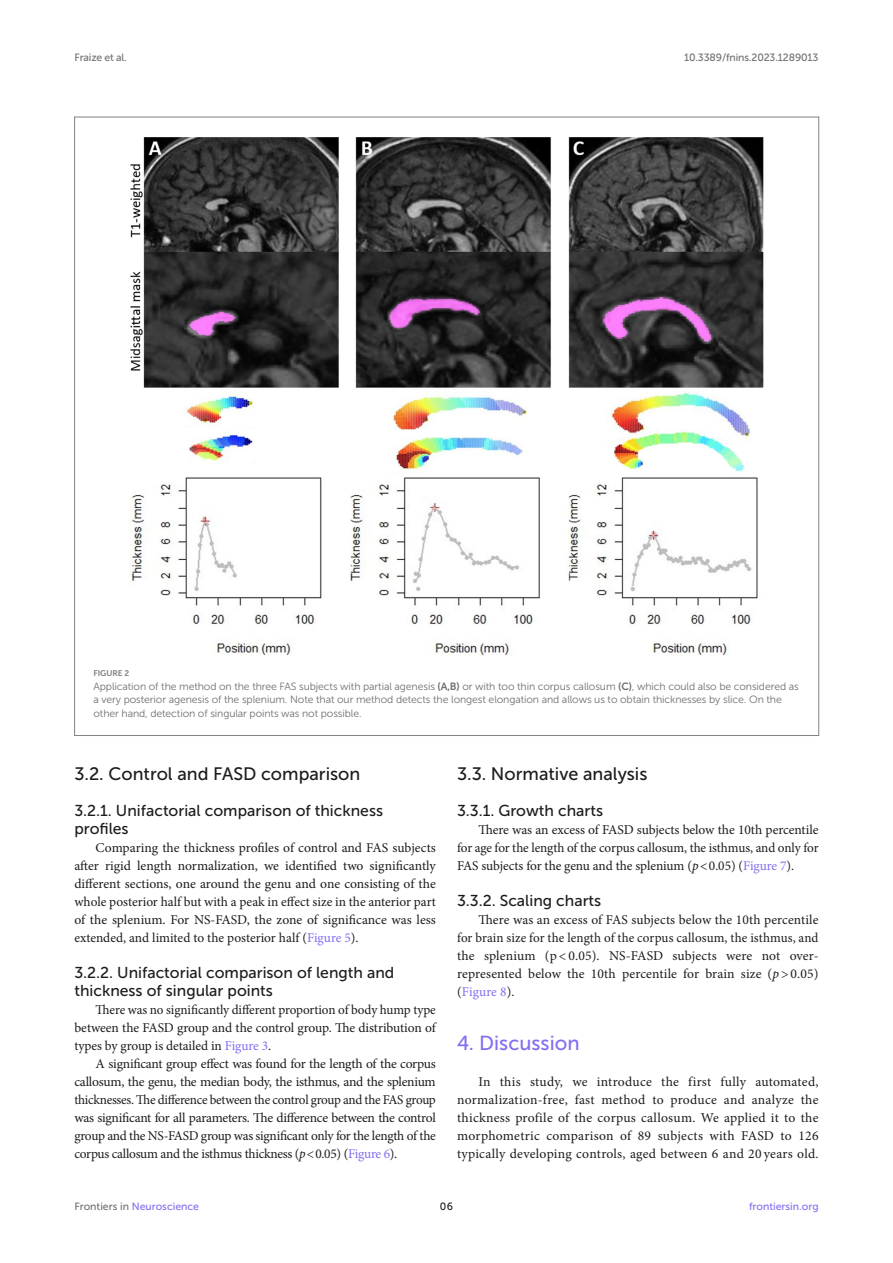
<style>
.page{position:relative;width:893px;height:1263px;background:#fff}
.page>*{position:absolute;margin:0;border:0;box-sizing:border-box;transform-origin:0 0}
.HEAD_1{font:20.25px "Museo Sans 500";color:#856df0}
.HEAD_2{font:18px "Museo Sans 500";color:#1b1c1b}
.HEAD_3{font:15.75px/18px "Museo Sans 500";color:#1b1c1b}
.HEAD_3_after_HEAD_2{font:15.75px/18px "Museo Sans 500";color:#1b1c1b}
.TEXT_FLUSH{font:13.5px/18px "Minion Pro";color:#1b1c1b;text-align:justify}
.TEXT{font:13.5px/18px "Minion Pro";letter-spacing:-.02em;color:#1b1c1b;text-align:justify}
.FIG_LEG{font:10.5px/13.5px "Museo Sans 300";letter-spacing:-.01em;color:#706f70}
.t1{font:10.5px "Museo Sans 500";color:#856df0}
.t2{font:10.5px "Museo Sans 500";letter-spacing:-.015em;color:#706f70}
.t3{font:10.5px "Museo Sans 500";color:#1b1c1b}
.FIG_HD{font:8.25px "Museo Sans 700";letter-spacing:-.01em;color:#7e7f7f}
.s1{font-family:"Museo Sans 700"}
.s2{color:#856df0}
.s3{font-style:italic}
.s4{color:#706f70}
</style>
<div class="page">
<img style="left:130px;top:137px;width:634px;height:518px">
<p class="t2" style="left:74px;top:51px;width:54px">Fraize et al.</p>
<p class="t2" style="left:684px;top:51px;width:136px">10.3389/fnins.2023.1289013</p>
<p class="FIG_HD" style="left:94px;top:669px;width:37px">FIGURE 2</p>
<p class="FIG_LEG" style="left:94px;top:679px;width:707px">Application of the method on the three FAS subjects with partial agenesis <span class="s1">(A,B)</span> or with too thin corpus callosum <span class="s1">(C)</span>, which could also be considered as a very posterior agenesis of the splenium. Note that our method detects the longest elongation and allows us to obtain thicknesses by slice. On the other hand, detection of singular points was not possible.</p>
<p class="HEAD_2" style="left:74px;top:764px;width:287px">3.2. Control and FASD comparison</p>
<p class="HEAD_3_after_HEAD_2" style="left:74px;top:802px;width:310px">3.2.1. Unifactorial comparison of thickness profiles</p>
<p class="TEXT_FLUSH" style="left:74px;top:839px;width:363px;text-indent:21px">Comparing the thickness profiles of control and FAS subjects after rigid length normalization, we identified two significantly different sections, one around the genu and one consisting of the whole posterior half but with a peak in effect size in the anterior part of the splenium. For NS-FASD, the zone of significance was less extended, and limited to the posterior half (<span class="s2">Figure 5</span>).</p>
<p class="HEAD_3" style="left:74px;top:964px;width:321px">3.2.2. Unifactorial comparison of length and thickness of singular points</p>
<p class="TEXT_FLUSH" style="left:74px;top:1001px;width:363px;text-indent:21px">There was no significantly different proportion of body hump type between the FASD group and the control group. The distribution of types by group is detailed in <span class="s2">Figure 3</span>.</p>
<p class="TEXT" style="left:74px;top:1055px;width:363px;text-indent:21px">A significant group effect was found for the length of the corpus callosum, the genu, the median body, the isthmus, and the splenium thicknesses. The difference between the control group and the FAS group was significant for all parameters. The difference between the control group and the NS-FASD group was significant only for the length of the corpus callosum and the isthmus thickness (<span class="s3">p</span>&lt;0.05) (<span class="s2">Figure 6</span>).</p>
<p class="HEAD_2" style="left:457px;top:764px;width:192px">3.3. Normative analysis</p>
<p class="HEAD_3_after_HEAD_2" style="left:457px;top:802px;width:148px">3.3.1. Growth charts</p>
<p class="TEXT_FLUSH" style="left:457px;top:821px;width:363px;text-indent:21px">There was an excess of FASD subjects below the 10th percentile for age for the length of the corpus callosum, the isthmus, and only for FAS subjects for the genu and the splenium (<span class="s3">p</span>&lt;0.05) (<span class="s2">Figure 7</span>).</p>
<p class="HEAD_3" style="left:457px;top:892px;width:146px">3.3.2. Scaling charts</p>
<p class="TEXT_FLUSH" style="left:457px;top:911px;width:363px;text-indent:21px">There was an excess of FAS subjects below the 10th percentile for brain size for the length of the corpus callosum, the isthmus, and the splenium (p &lt; 0.05). NS-FASD subjects were not over&shy;represented below the 10th percentile for brain size (<span class="s3">p</span> &gt; 0.05) (<span class="s2">Figure 8</span>).</p>
<p class="HEAD_1" style="left:457px;top:1032px;width:124px">4. Discussion</p>
<p class="TEXT_FLUSH" style="left:457px;top:1073px;width:363px;text-indent:21px">In this study, we introduce the first fully automated, normalization-free, fast method to produce and analyze the thickness profile of the corpus callosum. We applied it to the morphometric comparison of 89 subjects with FASD to 126 typically developing controls, aged between 6 and 20 years old.</p>
<p class="t1" style="left:74px;top:1200px;width:126px"><span class="s4">Frontiers in</span> Neuroscience</p>
<p class="t3" style="left:440px;top:1200px;width:15px">06</p>
<p class="t1" style="left:749px;top:1200px;width:71px">frontiersin.org</p>
</div>
